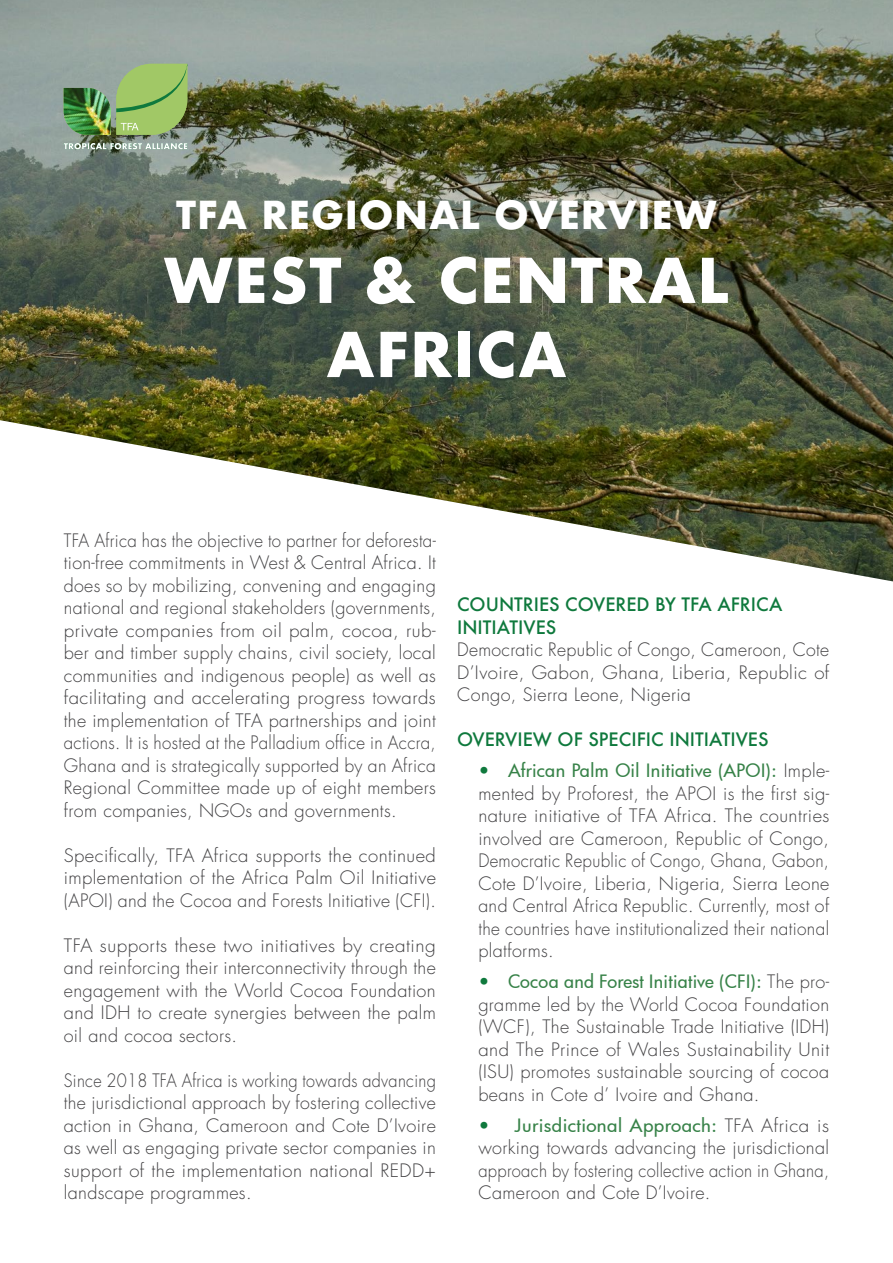
<style>
.page{position:relative;width:893px;height:1263px;background:#fff}
.page>*{position:absolute;margin:0;border:0;box-sizing:border-box;transform-origin:0 0}
.t1{font:700 60px/74.1px "Futura";letter-spacing:.02em;color:#fff;text-align:center}
.t2{font:700 37.5px "Futura";letter-spacing:.02em;color:#fff}
.t3{font:300 18px/22.5px "Futura LT";letter-spacing:.02em;color:#414042;text-align:justify}
.t4{font:300 18px/22.5px "Futura LT";letter-spacing:.02em;color:#414042;text-align:justify;scale:.94 1}
.t5{font:300 18px/22.5px "Futura LT";letter-spacing:.02em;color:#414042;text-align:justify;scale:.9 1}
.t6{font:300 18px/22.5px "Futura LT";letter-spacing:.02em;color:#414042;text-align:justify;scale:1.04 1}
.t7{font:18px "Futura Md";letter-spacing:.02em;color:#378248}
.t8{font:500 18px/22.5px "Futura";color:#0f793d}
.t9{font:18px "Futura Md";letter-spacing:.02em;color:#378248;scale:1.04 1}
.s1{font-family:"Futura LT";font-weight:300;color:#0f793d}
.s2{font-family:"Futura LT";font-weight:300;color:#414042}
</style>
<div class="page">
<img style="left:0;top:0;width:893px;height:581px">
<svg style="left:64px;top:143px;width:123px;height:6px"></svg>
<img style="left:64px;top:64px;width:123px;height:71px">
<h2 class="t2" style="left:176px;top:188px;width:542px">TFA REGIONAL OVERVIEW</h2>
<h1 class="t1" style="left:164px;top:243px;width:567px">WEST &amp; CENTRAL<br>AFRICA</h1>
<p class="t4" style="left:64px;top:529px;width:397px">TFA Africa has the objective to partner for deforesta&shy;tion-free commitments in West &amp; Central Africa. It does so by mobilizing, convening and engaging national and regional stakeholders (governments, private companies from oil palm, cocoa, rub&shy;ber and timber supply chains, civil society, local communities and indigenous people) as well as facilitating and accelerating progress towards the implementation of TFA partnerships and joint actions. It is hosted at the Palladium office in Accra, Ghana and is strategically supported by an Africa Regional Committee made up of eight members from companies, NGOs and governments.</p>
<p class="t3" style="left:64px;top:844px;width:374px">Specifically, TFA Africa supports the continued implementation of the Africa Palm Oil Initiative (APOI) and the Cocoa and Forests Initiative (CFI).</p>
<p class="t6" style="left:64px;top:934px;width:359px">TFA supports these two initiatives by creating and reinforcing their interconnectivity through the engagement with the World Cocoa Foundation and IDH to create synergies between the palm oil and cocoa sectors.</p>
<p class="t5" style="left:64px;top:1069px;width:415px">Since 2018 TFA Africa is working towards advancing the jurisdictional approach by fostering collective action in Ghana, Cameroon and Cote D’Ivoire as well as engaging private sector companies in support of the implementation national REDD+ landscape programmes.</p>
<p class="t8" style="left:457px;top:593px;width:327px">COUNTRIES COVERED BY TFA AFRICA<br>INITIATIVES</p>
<p class="t3" style="left:457px;top:639px;width:374px">Democratic Republic of Congo, Cameroon, Cote D’Ivoire, Gabon, Ghana, Liberia, Republic of Congo, Sierra Leone, Nigeria</p>
<p class="t8" style="left:457px;top:728px;width:313px">OVERVIEW OF SPECIFIC INITIATIVES</p>
<p class="t7" style="left:478px;top:758px;width:352px"><span class="s1">•</span> African Palm Oil Initiative (APOI): <span class="s2">Imple-</span></p>
<p class="t3" style="left:478px;top:782px;width:353px">mented by Proforest, the APOI is the first sig&shy;nature initiative of TFA Africa. The countries involved are Cameroon, Republic of Congo, Democratic Republic of Congo, Ghana, Gabon, Cote D’Ivoire, Liberia, Nigeria, Sierra Leone and Central Africa Republic. Currently, most of the countries have institutionalized their national platforms.</p>
<p class="t7" style="left:478px;top:969px;width:352px"><span class="s1">•</span> Cocoa and Forest Initiative (CFI): <span class="s2">The pro-</span></p>
<p class="t3" style="left:478px;top:993px;width:352px">gramme led by the World Cocoa Foundation (WCF), The Sustainable Trade Initiative (IDH) and The Prince of Wales Sustainability Unit (ISU) promotes sustainable sourcing of cocoa beans in Cote d’ Ivoire and Ghana.</p>
<p class="t9" style="left:478px;top:1113px;width:339px"><span class="s1">•</span> Jurisdictional Approach: <span class="s2">TFA Africa is</span></p>
<p class="t3" style="left:478px;top:1137px;width:352px">working towards advancing the jurisdictional approach by fostering collective action in Ghana, Cameroon and Cote D’Ivoire.</p>
</div>
